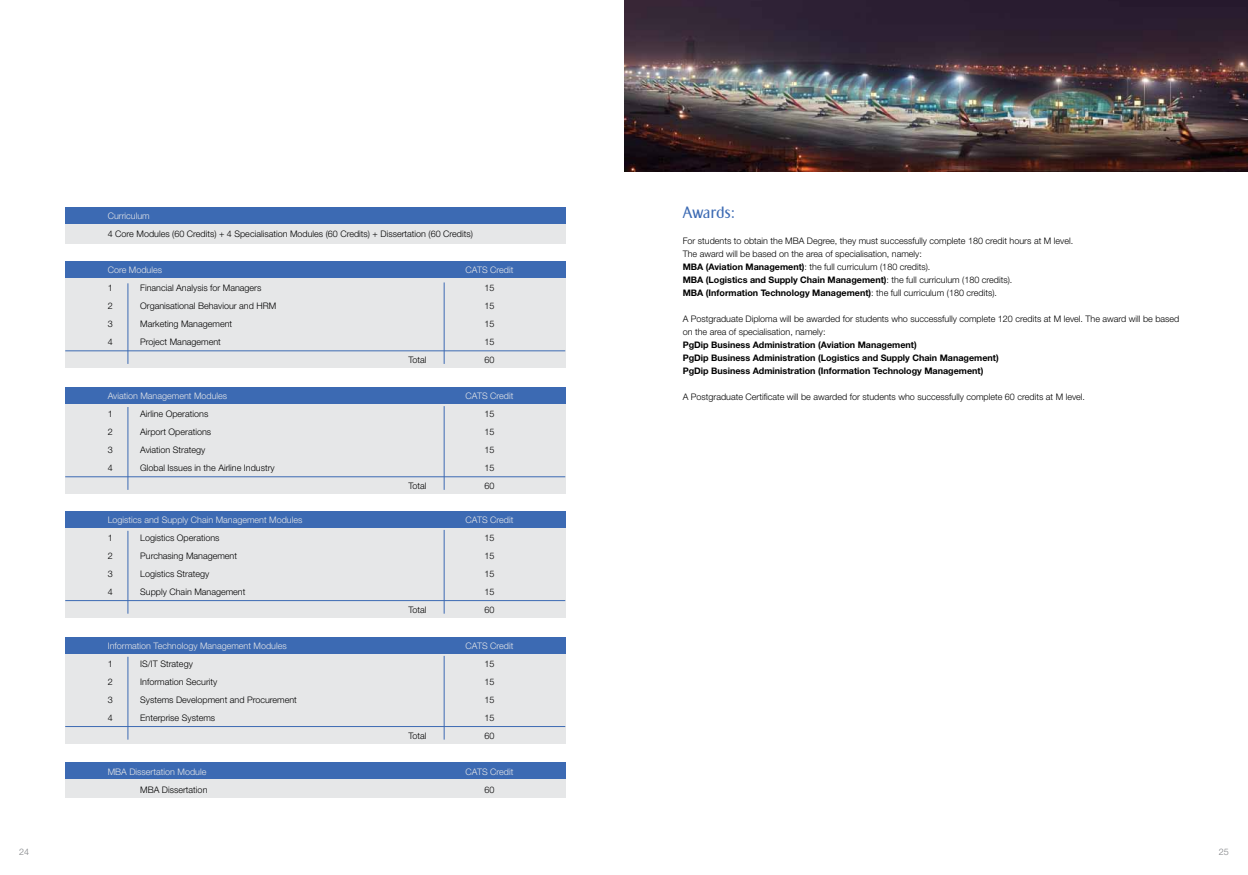
<style>
.page{position:relative;width:1248px;height:875px;background:#fff}
.page>*{position:absolute;margin:0;border:0;box-sizing:border-box;transform-origin:0 0}
.t1{font:16px "EK03 Plain M02";color:#3c6ab3}
.t2{font:300 9px/13px "Helvetica Neue";color:#000}
.t3{font:300 9px "Helvetica Neue";color:#e6e7e8}
.t4{font:700 9px/13px "Helvetica Neue";color:#000}
.t5{font:300 9px "Helvetica Neue";color:#808285}
.s1{font-weight:700}
</style>
<div class="page">
<div style="left:65px;top:207px;width:500px;height:37px;background:#e6e7e8"></div>
<div style="left:65px;top:207px;width:500px;height:16px;background:#3c6ab3"></div>
<div style="left:65px;top:387px;width:500px;height:107px;background:#e6e7e8"></div>
<hr style="left:65px;top:476px;width:500px;height:1px;background:#3c6ab3">
<hr style="left:128px;top:407px;width:1px;height:83px;background:#3c6ab3">
<hr style="left:444px;top:406px;width:1px;height:84px;background:#3c6ab3">
<div style="left:65px;top:387px;width:500px;height:17px;background:#3c6ab3"></div>
<div style="left:65px;top:261px;width:500px;height:107px;background:#e6e7e8"></div>
<hr style="left:65px;top:350px;width:500px;height:1px;background:#3c6ab3">
<hr style="left:128px;top:283px;width:1px;height:81px;background:#3c6ab3">
<hr style="left:444px;top:282px;width:1px;height:82px;background:#3c6ab3">
<div style="left:65px;top:261px;width:500px;height:17px;background:#3c6ab3"></div>
<div style="left:65px;top:762px;width:500px;height:36px;background:#e6e7e8"></div>
<div style="left:65px;top:762px;width:500px;height:16px;background:#3c6ab3"></div>
<div style="left:65px;top:637px;width:500px;height:106px;background:#e6e7e8"></div>
<hr style="left:65px;top:726px;width:500px;height:1px;background:#3c6ab3">
<hr style="left:128px;top:656px;width:1px;height:83px;background:#3c6ab3">
<hr style="left:444px;top:655px;width:1px;height:84px;background:#3c6ab3">
<div style="left:65px;top:637px;width:500px;height:16px;background:#3c6ab3"></div>
<div style="left:65px;top:511px;width:500px;height:106px;background:#e6e7e8"></div>
<hr style="left:65px;top:600px;width:500px;height:1px;background:#3c6ab3">
<hr style="left:128px;top:531px;width:1px;height:82px;background:#3c6ab3">
<hr style="left:444px;top:530px;width:1px;height:83px;background:#3c6ab3">
<div style="left:65px;top:511px;width:500px;height:16px;background:#3c6ab3"></div>
<img style="left:624px;top:0;width:623px;height:171px">
<p class="t3" style="left:108px;top:210px;width:44px">Curriculum</p>
<p class="t2" style="left:108px;top:227px;width:366px">4 Core Modules (60 Credits) + 4 Specialisation Modules (60 Credits) + Dissertation (60 Credits)</p>
<p class="t3" style="left:108px;top:264px;width:56px">Core Modules</p>
<p class="t3" style="left:465px;top:264px;width:49px">CATS Credit</p>
<p class="t2" style="left:108px;top:281px;width:7px">1</p>
<p class="t2" style="left:140px;top:281px;width:123px">Financial Analysis for Managers</p>
<p class="t2" style="left:484px;top:281px;width:12px">15</p>
<p class="t2" style="left:108px;top:299px;width:7px">2</p>
<p class="t2" style="left:140px;top:299px;width:137px">Organisational Behaviour and HRM</p>
<p class="t2" style="left:484px;top:299px;width:12px">15</p>
<p class="t2" style="left:108px;top:317px;width:7px">3</p>
<p class="t2" style="left:140px;top:317px;width:93px">Marketing Management</p>
<p class="t2" style="left:484px;top:317px;width:12px">15</p>
<p class="t2" style="left:108px;top:335px;width:7px">4</p>
<p class="t2" style="left:140px;top:335px;width:82px">Project Management</p>
<p class="t2" style="left:484px;top:335px;width:12px">15</p>
<p class="t2" style="left:408px;top:353px;width:20px">Total</p>
<p class="t2" style="left:484px;top:353px;width:12px">60</p>
<p class="t3" style="left:108px;top:390px;width:121px">Aviation Management Modules</p>
<p class="t3" style="left:465px;top:390px;width:49px">CATS Credit</p>
<p class="t2" style="left:108px;top:407px;width:7px">1</p>
<p class="t2" style="left:140px;top:407px;width:70px">Airline Operations</p>
<p class="t2" style="left:484px;top:407px;width:12px">15</p>
<p class="t2" style="left:108px;top:425px;width:7px">2</p>
<p class="t2" style="left:140px;top:425px;width:72px">Airport Operations</p>
<p class="t2" style="left:484px;top:425px;width:12px">15</p>
<p class="t2" style="left:108px;top:443px;width:7px">3</p>
<p class="t2" style="left:140px;top:443px;width:67px">Aviation Strategy</p>
<p class="t2" style="left:484px;top:443px;width:12px">15</p>
<p class="t2" style="left:108px;top:461px;width:7px">4</p>
<p class="t2" style="left:140px;top:461px;width:136px">Global Issues in the Airline Industry</p>
<p class="t2" style="left:484px;top:461px;width:12px">15</p>
<p class="t2" style="left:408px;top:479px;width:20px">Total</p>
<p class="t2" style="left:484px;top:479px;width:12px">60</p>
<p class="t3" style="left:108px;top:514px;width:196px">Logistics and Supply Chain Management Modules</p>
<p class="t3" style="left:465px;top:514px;width:49px">CATS Credit</p>
<p class="t2" style="left:108px;top:531px;width:7px">1</p>
<p class="t2" style="left:140px;top:531px;width:81px">Logistics Operations</p>
<p class="t2" style="left:484px;top:531px;width:12px">15</p>
<p class="t2" style="left:108px;top:549px;width:7px">2</p>
<p class="t2" style="left:140px;top:549px;width:98px">Purchasing Management</p>
<p class="t2" style="left:484px;top:549px;width:12px">15</p>
<p class="t2" style="left:108px;top:567px;width:7px">3</p>
<p class="t2" style="left:140px;top:567px;width:71px">Logistics Strategy</p>
<p class="t2" style="left:484px;top:567px;width:12px">15</p>
<p class="t2" style="left:108px;top:585px;width:7px">4</p>
<p class="t2" style="left:140px;top:585px;width:107px">Supply Chain Management</p>
<p class="t2" style="left:484px;top:585px;width:12px">15</p>
<p class="t2" style="left:408px;top:603px;width:20px">Total</p>
<p class="t2" style="left:484px;top:603px;width:12px">60</p>
<p class="t3" style="left:108px;top:640px;width:180px">Information Technology Management Modules</p>
<p class="t3" style="left:465px;top:640px;width:49px">CATS Credit</p>
<p class="t2" style="left:108px;top:657px;width:7px">1</p>
<p class="t2" style="left:140px;top:657px;width:54px">IS/IT Strategy</p>
<p class="t2" style="left:484px;top:657px;width:12px">15</p>
<p class="t2" style="left:108px;top:675px;width:7px">2</p>
<p class="t2" style="left:140px;top:675px;width:79px">Information Security</p>
<p class="t2" style="left:484px;top:675px;width:12px">15</p>
<p class="t2" style="left:108px;top:693px;width:7px">3</p>
<p class="t2" style="left:140px;top:693px;width:158px">Systems Development and Procurement</p>
<p class="t2" style="left:484px;top:693px;width:12px">15</p>
<p class="t2" style="left:108px;top:711px;width:7px">4</p>
<p class="t2" style="left:140px;top:711px;width:76px">Enterprise Systems</p>
<p class="t2" style="left:484px;top:711px;width:12px">15</p>
<p class="t2" style="left:408px;top:729px;width:20px">Total</p>
<p class="t2" style="left:484px;top:729px;width:12px">60</p>
<p class="t3" style="left:108px;top:766px;width:100px">MBA Dissertation Module</p>
<p class="t3" style="left:465px;top:766px;width:49px">CATS Credit</p>
<p class="t2" style="left:140px;top:783px;width:69px">MBA Dissertation</p>
<p class="t2" style="left:484px;top:783px;width:12px">60</p>
<h1 class="t1" style="left:682px;top:203px;width:54px">Awards:</h1>
<p class="t2" style="left:682px;top:234px;width:392px">For students to obtain the MBA Degree, they must successfully complete 180 credit hours at M level.<br>The award will be based on the area of specialisation, namely:<br><span class="s1">MBA (Aviation Management)</span>: the full curriculum (180 credits).<br><span class="s1">MBA (Logistics and Supply Chain Management)</span>: the full curriculum (180 credits).<br><span class="s1">MBA (Information Technology Management)</span>: the full curriculum (180 credits).</p>
<p class="t2" style="left:682px;top:312px;width:498px">A Postgraduate Diploma will be awarded for students who successfully complete 120 credits at M level. The award will be based on the area of specialisation, namely:</p>
<p class="t4" style="left:682px;top:338px;width:317px">PgDip Business Administration (Aviation Management)<br>PgDip Business Administration (Logistics and Supply Chain Management)<br>PgDip Business Administration (Information Technology Management)</p>
<p class="t2" style="left:682px;top:390px;width:404px">A Postgraduate Certificate will be awarded for students who successfully complete 60 credits at M level.</p>
<p class="t5" style="left:19px;top:846px;width:12px">24</p>
<p class="t5" style="left:1218px;top:846px;width:12px">25</p>
</div>
